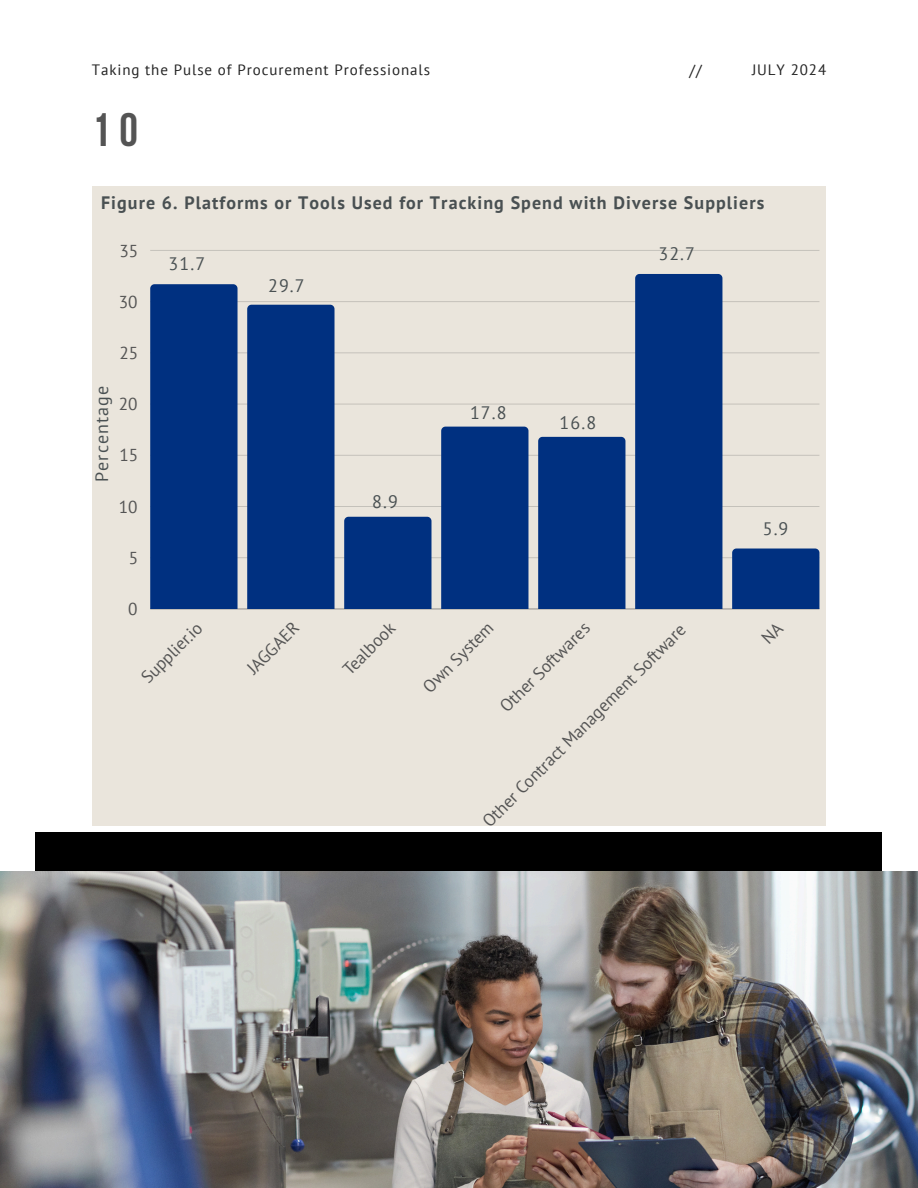
<style>
.page{position:relative;width:918px;height:1188px;background:#fff}
.page>*{position:absolute;margin:0;border:0;box-sizing:border-box;transform-origin:0 0}
.t1{font:700 46.65px "Bebas Neue";color:#545454}
.t2{font:700 18px "PT Sans";letter-spacing:.06em;color:#495052}
.t3{font:18px "PT Sans";letter-spacing:.06em;color:#495052}
.t4{font:17.25px "PT Sans";color:#545454}
.t5{font:15.9px "PT Sans";color:#222}
.t6{font:15px "PT Sans";letter-spacing:.06em;color:#222}
</style>
<div class="page">
<div style="left:92px;top:187px;width:734px;height:639px;background:#eae5dc"></div>
<hr style="left:150px;top:609px;width:669px;height:1px;background:#c1bdb7">
<hr style="left:150px;top:557px;width:669px;height:1px;background:#545454;opacity:.25">
<hr style="left:150px;top:506px;width:669px;height:1px;background:#c4c1ba">
<hr style="left:150px;top:455px;width:669px;height:1px;background:#ccc8c1">
<hr style="left:150px;top:404px;width:669px;height:1px;background:#d4d0c8">
<hr style="left:150px;top:353px;width:669px;height:1px;background:#ddd8d0">
<hr style="left:150px;top:301px;width:669px;height:1px;background:#c9c5be">
<hr style="left:150px;top:250px;width:669px;height:1px;background:#c7c4bd">
<div style="left:150px;top:284px;width:88px;height:325px;background:#003080"></div>
<div style="left:247px;top:305px;width:88px;height:304px;background:#003080"></div>
<div style="left:344px;top:517px;width:87px;height:92px;background:#003080"></div>
<div style="left:441px;top:427px;width:87px;height:182px;background:#003080"></div>
<div style="left:538px;top:437px;width:87px;height:172px;background:#003080"></div>
<div style="left:635px;top:274px;width:87px;height:335px;background:#003080"></div>
<div style="left:732px;top:549px;width:87px;height:60px;background:#003080"></div>
<div style="left:36px;top:832px;width:846px;height:332px;background:#000"></div>
<img style="left:0;top:871px;width:918px;height:317px">
<p class="t6" style="left:92px;top:60px;width:340px">Taking the Pulse of Procurement Professionals</p>
<p class="t5" style="left:689px;top:60px;width:14px">//</p>
<h4 class="t6" style="left:752px;top:60px;width:76px">JULY 2024</h4>
<h2 class="t1" style="left:92px;top:112px;width:48px">10</h2>
<h1 class="t2" style="left:101px;top:191px;width:665px">Figure 6. Platforms or Tools Used for Tracking Spend with Diverse Suppliers</h1>
<p class="t4" style="left:119px;top:239px;width:20px">35</p>
<p class="t4" style="left:119px;top:290px;width:20px">30</p>
<p class="t4" style="left:119px;top:341px;width:20px">25</p>
<h3 class="t3" style="left:90px;top:482px;width:97px;rotate:-90deg">Percentage</h3>
<p class="t4" style="left:119px;top:393px;width:20px">20</p>
<p class="t4" style="left:119px;top:444px;width:20px">15</p>
<p class="t4" style="left:119px;top:495px;width:20px">10</p>
<h1 class="t3" style="left:169px;top:252px;width:38px">31.7</h1>
<h1 class="t3" style="left:268px;top:273px;width:38px">29.7</h1>
<h1 class="t3" style="left:372px;top:490px;width:27px">8.9</h1>
<h1 class="t3" style="left:470px;top:400px;width:38px">17.8</h1>
<h1 class="t3" style="left:560px;top:411px;width:38px">16.8</h1>
<h1 class="t3" style="left:659px;top:242px;width:38px">32.7</h1>
<p class="t4" style="left:129px;top:546px;width:11px">5</p>
<p class="t4" style="left:128px;top:598px;width:11px">0</p>
<p class="t4" style="left:136px;top:672px;width:79px;rotate:-45deg">Supplier.io</p>
<p class="t4" style="left:242px;top:663px;width:67px;rotate:-45deg">JAGGAER</p>
<p class="t4" style="left:338px;top:664px;width:67px;rotate:-45deg">Tealbook</p>
<p class="t4" style="left:418px;top:681px;width:93px;rotate:-45deg">Own System</p>
<p class="t4" style="left:495px;top:701px;width:120px;rotate:-45deg">Other Softwares</p>
<p class="t4" style="left:477px;top:816px;width:280px;rotate:-45deg">Other Contract Management Software</p>
<p class="t3" style="left:763px;top:517px;width:27px">5.9</p>
</div>
